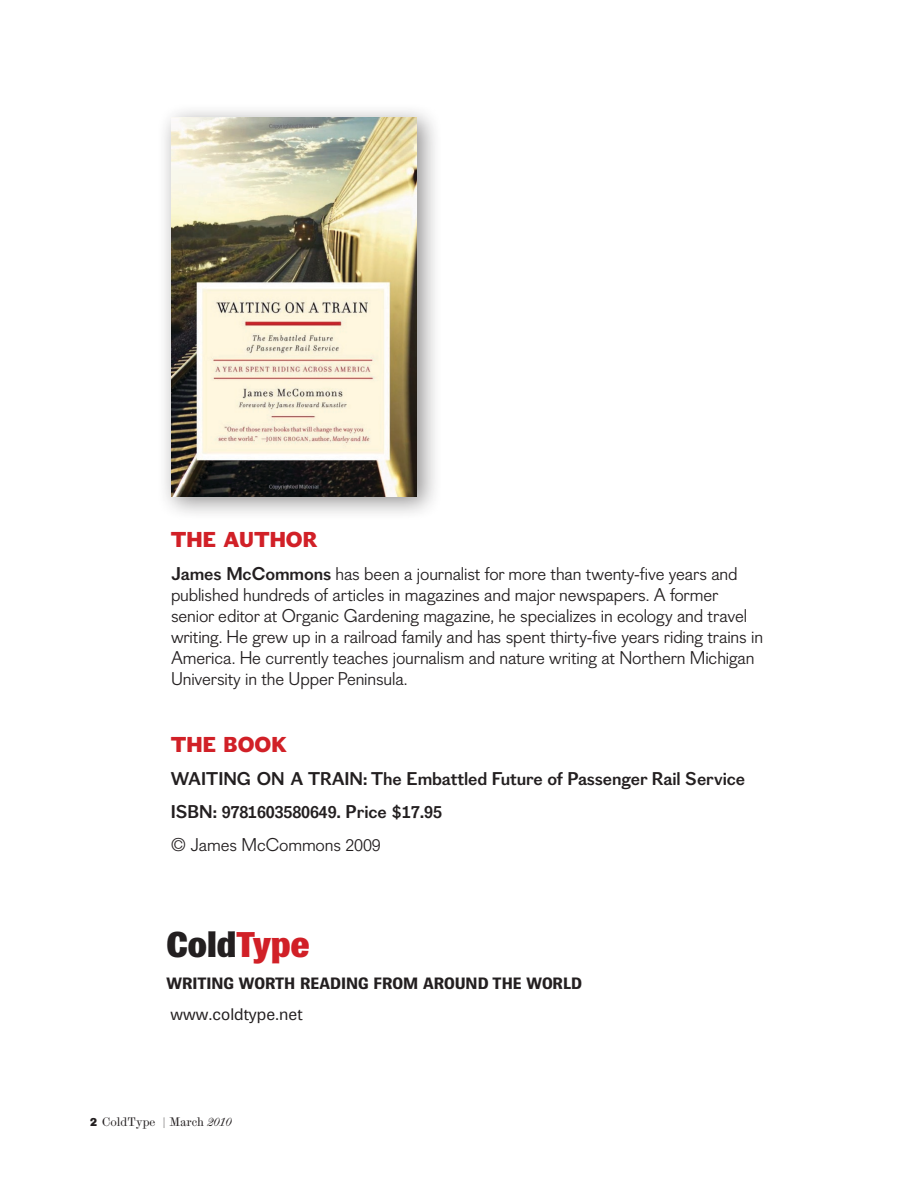
<style>
.page{position:relative;width:918px;height:1188px;background:#fff}
.page>*{position:absolute;margin:0;border:0;box-sizing:border-box;transform-origin:0 0}
.t1{font:900 expanded 36px "Times Brown";color:#231f20}
.t2{font:800 21px "Figgins Sans";color:#d12027}
.t3{font:18px/21px "Figgins Sans";letter-spacing:-.01em;color:#231f20}
.t4{font:700 18px/33px "Figgins Sans";letter-spacing:-.01em;color:#231f20}
.t5{font:700 15.75px "Times Brown";color:#231f20}
.t6{font:15.75px "Times Brown";color:#231f20}
.t7{font:12px "Scotch Modern";color:#231f20}
.s1{font-weight:700}
.s2{color:#d12027}
.s3{font-family:"Figgins Sans";font-weight:800}
.s4{font-style:italic}
</style>
<div class="page">
<div style="left:156px;top:102px;width:286px;height:418px;background:#231f20;opacity:.5"></div>
<img style="left:171px;top:117px;width:246px;height:379px">
<p class="t2" style="left:171px;top:526px;width:147px">THE AUTHOR</p>
<p class="t3" style="left:171px;top:564px;width:594px"><span class="s1">James McCommons</span> has been a journalist for more than twenty-five years and published hundreds of articles in magazines and major newspapers. A former senior editor at Organic Gardening magazine, he specializes in ecology and travel writing. He grew up in a railroad family and has spent thirty-five years riding trains in America. He currently teaches journalism and nature writing at Northern Michigan University in the Upper Peninsula.</p>
<p class="t2" style="left:171px;top:732px;width:117px">THE BOOK</p>
<p class="t4" style="left:171px;top:763px;width:29px">Waiting</p>
<p class="t4" style="left:257px;top:763px;width:75px">on a Train</p>
<p class="t4" style="left:171px;top:763px;width:576px;text-indent:192px">: The Embattled Future of Passenger Rail Service<br>ISBN: 9781603580649. Price $17.95</p>
<p class="t3" style="left:171px;top:835px;width:211px">© James McCommons 2009</p>
<h1 class="t1" style="left:166px;top:924px;width:145px">Cold<span class="s2">Type</span></h1>
<p class="t5" style="left:167px;top:973px;width:417px">WRITING WORTH READING FROM AROUND THE WORLD</p>
<p class="t6" style="left:171px;top:1005px;width:134px">www.coldtype.net</p>
<p class="t7" style="left:90px;top:1114px;width:143px"><span class="s3">2</span> ColdType | March <span class="s4">2010</span></p>
</div>
